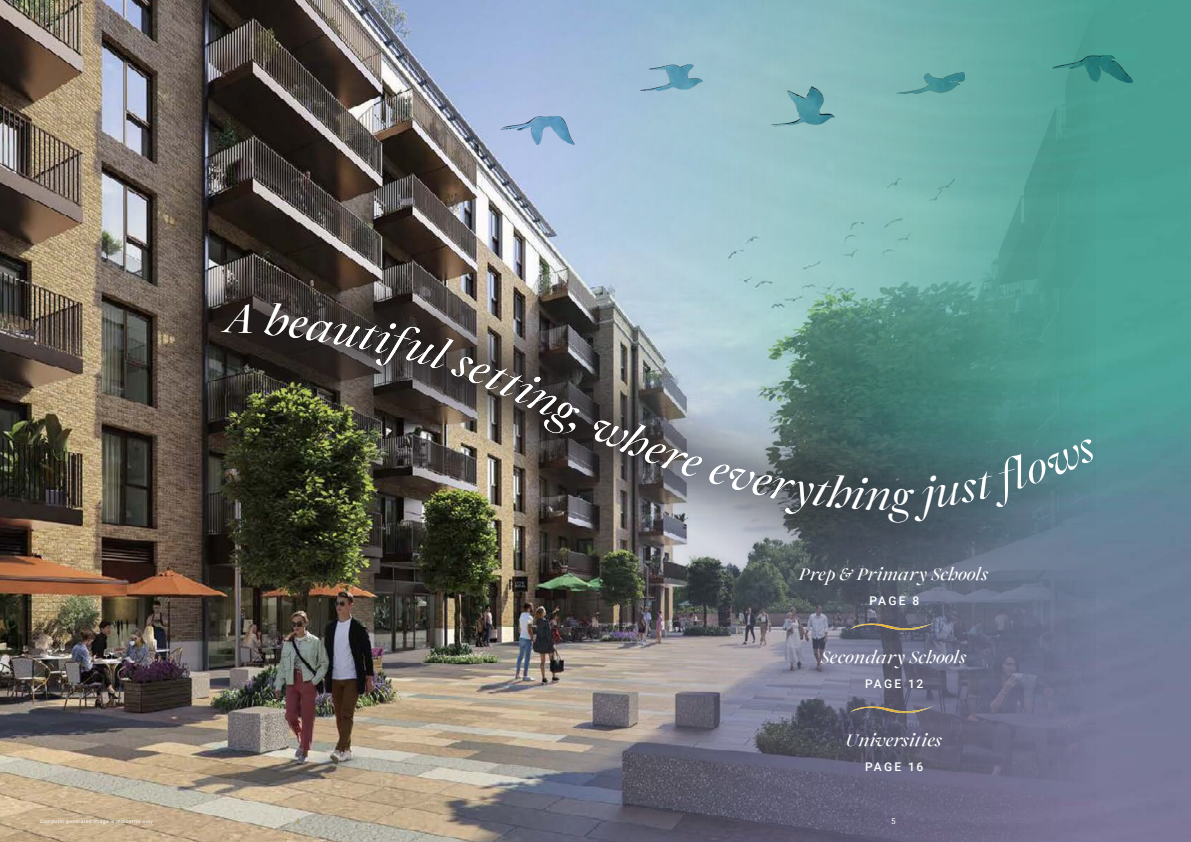
<style>
.page{position:relative;width:1191px;height:842px;background:#fff}
.page>*{position:absolute;margin:0;border:0;box-sizing:border-box;transform-origin:0 0}
.t1{font:italic 500 18px "Joly Display";color:#fff}
.t2{font:500 12px "Roboto";letter-spacing:.185em;color:#fff}
.t3{font:8px "Roboto";color:#ab9754}
.t4{font:8px "Roboto";color:#fff}
.t5{font:5px "Roboto";letter-spacing:.075em;color:#fff}
</style>
<div class="page">
<img style="left:1096px;top:0;width:95px;height:842px">
<img style="left:0;top:0;width:1096px;height:842px">
<img style="left:767px;top:83px;width:71px;height:48px">
<img style="left:897px;top:72px;width:67px;height:22px">
<img style="left:1052px;top:56px;width:80px;height:27px">
<img style="left:500px;top:117px;width:74px;height:28px">
<img style="left:640px;top:65px;width:62px;height:25px">
<img style="left:163px;top:243px;width:933px;height:339px">
<img style="left:850px;top:704px;width:86px;height:10px">
<img style="left:850px;top:621px;width:86px;height:10px">
<svg style="left:221px;top:303px;width:32px;height:30px"></svg>
<img style="left:264px;top:302px;width:316px;height:137px">
<svg style="left:589px;top:417px;width:113px;height:62px;background:#565558"></svg>
<svg style="left:708px;top:438px;width:391px;height:85px;background:#556d73"></svg>
<p class="t1" style="left:798px;top:561px;width:191px">Prep &amp; Primary Schools</p>
<p class="t2" style="left:869px;top:592px;width:51px">PAGE 8</p>
<p class="t1" style="left:820px;top:644px;width:147px">Secondary Schools</p>
<p class="t2" style="left:865px;top:675px;width:60px">PAGE 12</p>
<p class="t1" style="left:844px;top:727px;width:98px">Universities</p>
<p class="t2" style="left:865px;top:758px;width:60px">PAGE 16</p>
<p class="t5" style="left:40px;top:818px;width:115px">Computer generated image is indicative only</p>
<p class="t3" style="left:295px;top:815px;width:6px">4</p>
<p class="t4" style="left:891px;top:815px;width:6px">5</p>
</div>
